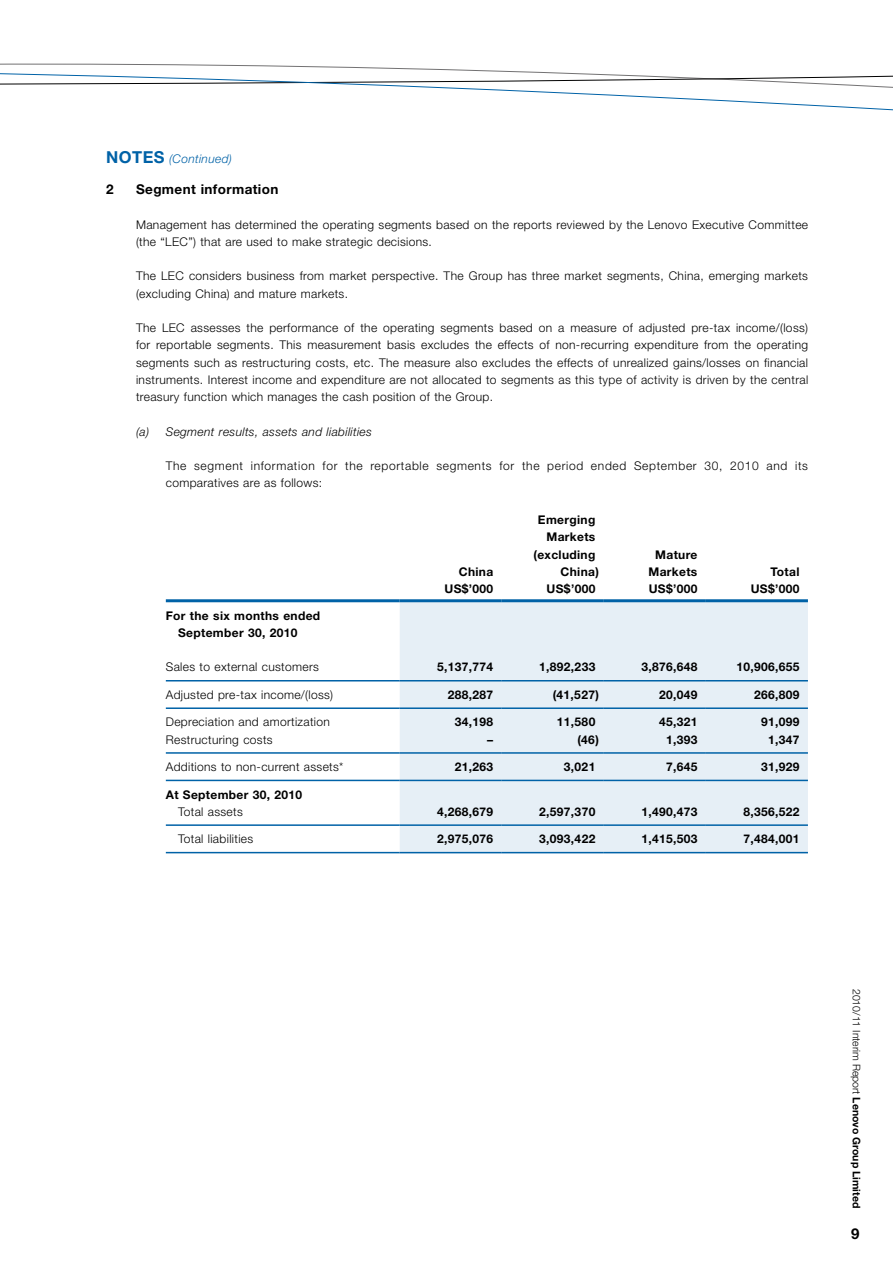
<style>
.page{position:relative;width:893px;height:1263px;background:#fff}
.page>*{position:absolute;margin:0;border:0;box-sizing:border-box;transform-origin:0 0}
.t1{font:700 16.5px "Helvetica Neue LT Std";color:#0062a7}
.t2{font:700 15px "Helvetica Neue LT Std";color:#000}
.t3{font:700 13.5px "Helvetica Neue LT Std";letter-spacing:.03em;color:#000}
.t4{font:300 12px/17.2px "Helvetica Neue LT Std";letter-spacing:.03em;color:#000}
.t5{font:700 12px/17.2px "Helvetica Neue LT Std";letter-spacing:.03em;color:#000;text-align:right}
.t6{font:300 12px/17.2px "Helvetica Neue LT Std";letter-spacing:.055em;color:#000}
.t7{font:italic 300 12px "Helvetica Neue LT Std";letter-spacing:.03em;color:#000}
.t8{font:italic 300 12px "Helvetica Neue LT Std";letter-spacing:.03em;color:#0062a7}
.t9{font:300 10.5px "Helvetica Neue LT Std";color:#000}
.s1{font-weight:700}
</style>
<div class="page">
<svg style="left:0;top:63px;width:893px;height:48px"></svg>
<div style="left:400px;top:602px;width:408px;height:250px;background:#e6eff6"></div>
<hr style="left:166px;top:599px;width:234px;height:3px;background:#0062a7">
<hr style="left:400px;top:599px;width:102px;height:3px;background:#0062a7">
<hr style="left:502px;top:599px;width:102px;height:3px;background:#0062a7">
<hr style="left:604px;top:599px;width:102px;height:3px;background:#0062a7">
<hr style="left:706px;top:599px;width:102px;height:3px;background:#0062a7">
<hr style="left:166px;top:680px;width:234px;height:1px;background:#0062a7">
<hr style="left:400px;top:680px;width:102px;height:1px;background:#0062a7">
<hr style="left:502px;top:680px;width:102px;height:1px;background:#0062a7">
<hr style="left:604px;top:680px;width:102px;height:1px;background:#0062a7">
<hr style="left:706px;top:680px;width:102px;height:1px;background:#0062a7">
<hr style="left:166px;top:707px;width:234px;height:2px;background:#0062a7">
<hr style="left:400px;top:707px;width:102px;height:2px;background:#0062a7">
<hr style="left:502px;top:707px;width:102px;height:2px;background:#0062a7">
<hr style="left:604px;top:707px;width:102px;height:2px;background:#0062a7">
<hr style="left:706px;top:707px;width:102px;height:2px;background:#0062a7">
<hr style="left:166px;top:752px;width:234px;height:2px;background:#0062a7">
<hr style="left:400px;top:752px;width:102px;height:2px;background:#0062a7">
<hr style="left:502px;top:752px;width:102px;height:2px;background:#0062a7">
<hr style="left:604px;top:752px;width:102px;height:2px;background:#0062a7">
<hr style="left:706px;top:752px;width:102px;height:2px;background:#0062a7">
<hr style="left:166px;top:780px;width:234px;height:1px;background:#0062a7">
<hr style="left:400px;top:780px;width:102px;height:1px;background:#0062a7">
<hr style="left:502px;top:780px;width:102px;height:1px;background:#0062a7">
<hr style="left:604px;top:780px;width:102px;height:1px;background:#0062a7">
<hr style="left:706px;top:780px;width:102px;height:1px;background:#0062a7">
<hr style="left:166px;top:824px;width:234px;height:2px;background:#0062a7">
<hr style="left:400px;top:824px;width:102px;height:2px;background:#0062a7">
<hr style="left:502px;top:824px;width:102px;height:2px;background:#0062a7">
<hr style="left:604px;top:824px;width:102px;height:2px;background:#0062a7">
<hr style="left:706px;top:824px;width:102px;height:2px;background:#0062a7">
<hr style="left:166px;top:852px;width:234px;height:1px;background:#0062a7">
<hr style="left:400px;top:852px;width:102px;height:1px;background:#0062a7">
<hr style="left:502px;top:852px;width:102px;height:1px;background:#0062a7">
<hr style="left:604px;top:852px;width:102px;height:1px;background:#0062a7">
<hr style="left:706px;top:852px;width:102px;height:1px;background:#0062a7">
<h1 class="t1" style="left:106px;top:146px;width:25px">Notes</h1>
<p class="t8" style="left:169px;top:151px;width:64px">(Continued)</p>
<p class="t3" style="left:106px;top:181px;width:9px">2</p>
<p class="t3" style="left:136px;top:181px;width:144px">Segment information</p>
<p class="t4" style="left:136px;top:215px;width:674px">Management has determined the operating segments based on the reports reviewed by the Lenovo Executive Committee (the “LEC”) that are used to make strategic decisions.</p>
<p class="t4" style="left:136px;top:267px;width:673px">The LEC considers business from market perspective. The Group has three market segments, China, emerging markets (excluding China) and mature markets.</p>
<p class="t4" style="left:136px;top:319px;width:674px;text-align:justify">The LEC assesses the performance of the operating segments based on a measure of adjusted pre-tax income/(loss) for reportable segments. This measurement basis excludes the effects of non-recurring expenditure from the operating segments such as restructuring costs, etc. The measure also excludes the effects of unrealized gains/losses on financial instruments. Interest income and expenditure are not allocated to segments as this type of activity is driven by the central treasury function which manages the cash position of the Group.</p>
<p class="t7" style="left:136px;top:424px;width:237px">(a) Segment results, assets and liabilities</p>
<p class="t6" style="left:166px;top:457px;width:644px">The segment information for the reportable segments for the period ended September 30, 2010 and its comparatives are as follows:</p>
<p class="t5" style="left:459px;top:563px;width:36px">China</p>
<p class="t5" style="left:533px;top:511px;width:67px">Emerging<br>Markets (excluding<br>China)</p>
<p class="t5" style="left:648px;top:545px;width:50px;text-align:center">Mature<br>Markets</p>
<p class="t5" style="left:771px;top:563px;width:30px">Total</p>
<p class="t5" style="left:445px;top:580px;width:50px">US$’000</p>
<p class="t5" style="left:547px;top:580px;width:50px">US$’000</p>
<p class="t5" style="left:649px;top:580px;width:50px">US$’000</p>
<p class="t5" style="left:751px;top:580px;width:50px">US$’000</p>
<p class="t5" style="left:178px;top:606px;width:144px;text-align:left;text-indent:-12px">For the six months ended<br>September 30, 2010</p>
<p class="t4" style="left:166px;top:658px;width:155px">Sales to external customers</p>
<p class="t5" style="left:437px;top:658px;width:58px">5,137,774</p>
<p class="t5" style="left:539px;top:658px;width:58px">1,892,233</p>
<p class="t5" style="left:641px;top:658px;width:58px">3,876,648</p>
<p class="t5" style="left:736px;top:658px;width:65px">10,906,655</p>
<p class="t4" style="left:166px;top:686px;width:169px">Adjusted pre-tax income/(loss)</p>
<p class="t5" style="left:448px;top:686px;width:47px">288,287</p>
<p class="t5" style="left:553px;top:686px;width:48px">(41,527)</p>
<p class="t5" style="left:659px;top:686px;width:40px">20,049</p>
<p class="t5" style="left:754px;top:686px;width:47px">266,809</p>
<p class="t4" style="left:166px;top:713px;width:166px">Depreciation and amortization</p>
<p class="t5" style="left:455px;top:713px;width:40px">34,198</p>
<p class="t5" style="left:557px;top:713px;width:40px">11,580</p>
<p class="t5" style="left:659px;top:713px;width:40px">45,321</p>
<p class="t5" style="left:761px;top:713px;width:40px">91,099</p>
<p class="t4" style="left:166px;top:730px;width:108px">Restructuring costs</p>
<p class="t5" style="left:487px;top:730px;width:7px">–</p>
<p class="t5" style="left:577px;top:730px;width:23px">(46)</p>
<p class="t5" style="left:666px;top:730px;width:33px">1,393</p>
<p class="t5" style="left:768px;top:730px;width:33px">1,347</p>
<p class="t4" style="left:166px;top:758px;width:179px">Additions to non-current assets*</p>
<p class="t5" style="left:455px;top:758px;width:40px">21,263</p>
<p class="t5" style="left:564px;top:758px;width:33px">3,021</p>
<p class="t5" style="left:666px;top:758px;width:33px">7,645</p>
<p class="t5" style="left:761px;top:758px;width:40px">31,929</p>
<p class="t5" style="left:166px;top:785px;width:138px">At September 30, 2010</p>
<p class="t4" style="left:178px;top:803px;width:66px">Total assets</p>
<p class="t5" style="left:437px;top:803px;width:58px">4,268,679</p>
<p class="t5" style="left:539px;top:803px;width:58px">2,597,370</p>
<p class="t5" style="left:641px;top:803px;width:58px">1,490,473</p>
<p class="t5" style="left:743px;top:803px;width:58px">8,356,522</p>
<p class="t4" style="left:178px;top:830px;width:77px">Total liabilities</p>
<p class="t5" style="left:437px;top:830px;width:58px">2,975,076</p>
<p class="t5" style="left:539px;top:830px;width:58px">3,093,422</p>
<p class="t5" style="left:641px;top:830px;width:58px">1,415,503</p>
<p class="t5" style="left:743px;top:830px;width:58px">7,484,001</p>
<p class="t9" style="left:863px;top:989px;width:221px;rotate:90deg">2010/11 Interim Report <span class="s1">Lenovo Group Limited</span></p>
<p class="t2" style="left:851px;top:1224px;width:10px">9</p>
</div>
